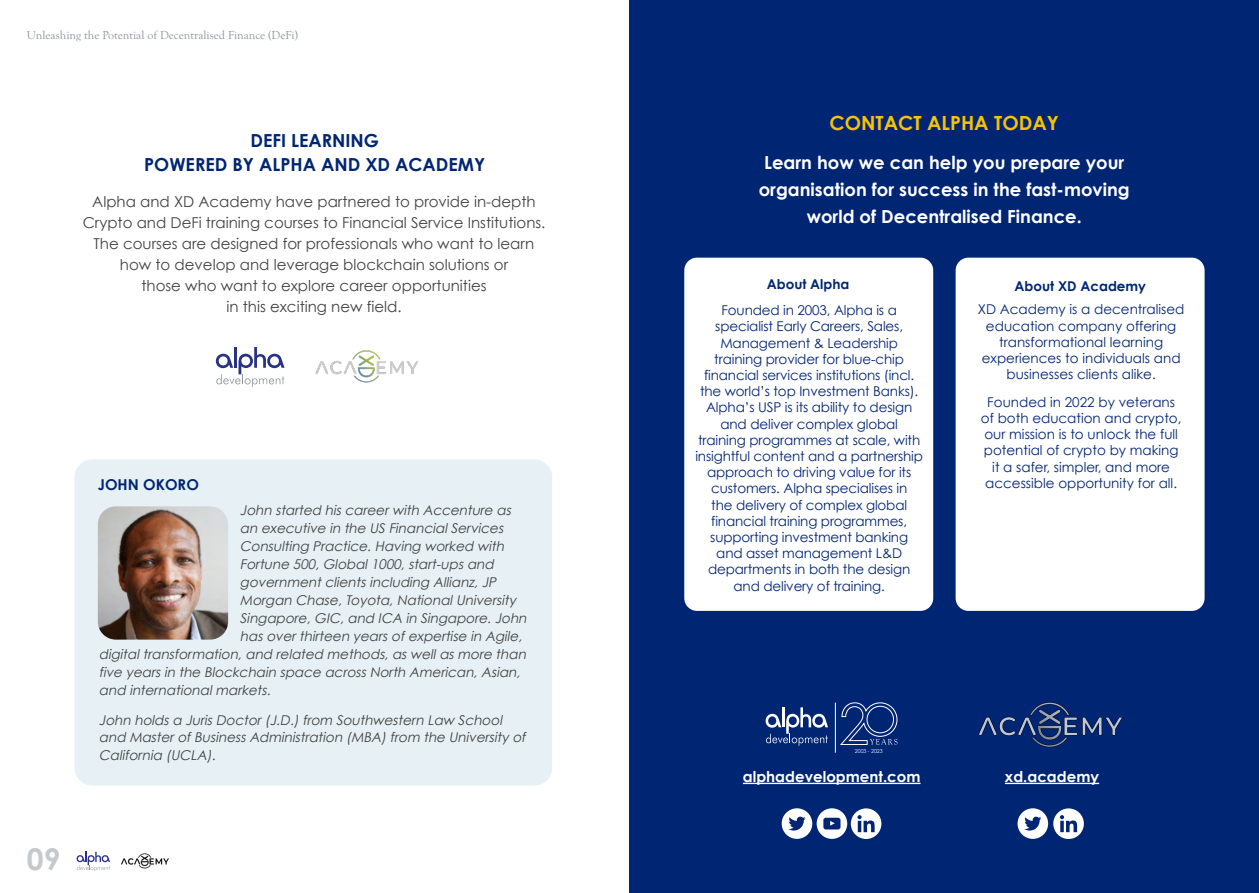
<style>
.page{position:relative;width:1259px;height:893px;background:#fff}
.page>*{position:absolute;margin:0;border:0;box-sizing:border-box;transform-origin:0 0}
.t1{font:700 30px "Century Gothic";color:#c5c9cd}
.t2{font:700 19.5px "Century Gothic";color:#f7c308}
.t3{font:700 18px/27px "Century Gothic";color:#fff;text-align:center}
.t4{font:700 18px/24px "Century Gothic";color:#002573;text-align:center}
.t5{font:15px/21px "Century Gothic";color:#424242;text-align:center}
.t6{font:700 15px "Century Gothic";color:#fff}
.t7{font:700 15px "Century Gothic";color:#002573}
.t8{font:13.5px/16.2px "Century Gothic";letter-spacing:-.01em;color:#002573;text-align:center}
.t9{font:italic 13.5px/18px "Century Gothic";color:#424242}
.t10{font:700 13.5px "Century Gothic";color:#002573}
.t11{font:12px "Goudy Old Sty";color:#8b949b}
.t12{font:5.55px "Century Gothic";color:#fff;scale:.95 1}
</style>
<div class="page">
<div style="left:74px;top:459px;width:478px;height:327px;background:#e7f1f5;border-radius:18px"></div>
<img style="left:121px;top:853px;width:48px;height:16px">
<svg style="left:77px;top:852px;width:33px;height:19px"></svg>
<img style="left:315px;top:350px;width:104px;height:32px">
<svg style="left:216px;top:347px;width:68px;height:40px"></svg>
<div style="left:629px;top:0;width:630px;height:893px;background:#002573"></div>
<div style="left:684px;top:258px;width:249px;height:353px;background:#fff;border-radius:13px"></div>
<div style="left:955px;top:258px;width:249px;height:353px;background:#fff;border-radius:13px"></div>
<hr style="left:743px;top:783px;width:177px;height:1px;background:#fff">
<div style="left:816px;top:808px;width:31px;height:31px;background:#fff;border-radius:50%"></div>
<svg style="left:823px;top:818px;width:17px;height:11px"></svg>
<div style="left:781px;top:808px;width:31px;height:31px;background:#fff;border-radius:50%"></div>
<svg style="left:788px;top:817px;width:17px;height:13px"></svg>
<div style="left:851px;top:808px;width:30px;height:31px;background:#fff;border-radius:50%"></div>
<svg style="left:857px;top:815px;width:17px;height:17px"></svg>
<img style="left:98px;top:506px;width:130px;height:134px">
<hr style="left:1005px;top:783px;width:94px;height:1px;background:#fff">
<div style="left:1017px;top:808px;width:31px;height:31px;background:#fff;border-radius:50%"></div>
<svg style="left:1024px;top:817px;width:17px;height:13px"></svg>
<img style="left:978px;top:702px;width:145px;height:46px">
<div style="left:1053px;top:808px;width:31px;height:31px;background:#fff;border-radius:50%"></div>
<svg style="left:1060px;top:815px;width:17px;height:17px"></svg>
<svg style="left:765px;top:707px;width:63px;height:39px"></svg>
<hr style="left:835px;top:703px;width:1px;height:50px;background:#fff">
<svg style="left:840px;top:702px;width:57px;height:43px"></svg>
<p class="t11" style="left:27px;top:29px;width:273px">Unleashing the Potential of Decentralised Finance (DeFi)</p>
<h3 class="t4" style="left:144px;top:128px;width:342px">DEFI LEARNING<br>POWERED BY ALPHA AND XD ACADEMY</h3>
<p class="t5" style="left:83px;top:191px;width:464px">Alpha and XD Academy have partnered to provide in-depth Crypto and DeFi training courses to Financial Service Institutions.<br>The courses are designed for professionals who want to learn how to develop and leverage blockchain solutions or<br>those who want to explore career opportunities<br>in this exciting new field.</p>
<p class="t7" style="left:98px;top:475px;width:103px">JOHN OKORO</p>
<h1 class="t1" style="left:27px;top:841px;width:35px">09</h1>
<p class="t9" style="left:240px;top:501px;width:275px">John started his career with Accenture as</p>
<p class="t9" style="left:240px;top:519px;width:268px">an executive in the US Financial Services</p>
<p class="t9" style="left:240px;top:537px;width:268px">Consulting Practice. Having worked with</p>
<p class="t9" style="left:240px;top:555px;width:258px">Fortune 500, Global 1000, start-ups and</p>
<p class="t9" style="left:240px;top:573px;width:261px">government clients including Allianz, JP</p>
<p class="t9" style="left:240px;top:591px;width:280px">Morgan Chase, Toyota, National University</p>
<p class="t9" style="left:240px;top:609px;width:291px">Singapore, GIC, and ICA in Singapore. John</p>
<p class="t9" style="left:240px;top:627px;width:286px">has over thirteen years of expertise in Agile,</p>
<p class="t9" style="left:99px;top:645px;width:431px">digital transformation, and related methods, as well as more than</p>
<p class="t9" style="left:99px;top:663px;width:426px">five years in the Blockchain space across North American, Asian,</p>
<p class="t9" style="left:99px;top:681px;width:176px">and international markets.</p>
<p class="t9" style="left:99px;top:710px;width:431px">John holds a Juris Doctor (J.D.) from Southwestern Law School and Master of Business Administration (MBA) from the University of<br>California (UCLA).</p>
<h2 class="t2" style="left:829px;top:111px;width:231px">CONTACT ALPHA TODAY</h2>
<h3 class="t3" style="left:759px;top:148px;width:372px">Learn how we can help you prepare your organisation for success in the fast-moving world of Decentralised Finance.</h3>
<p class="t10" style="left:767px;top:276px;width:84px">About Alpha</p>
<p class="t10" style="left:1014px;top:278px;width:133px">About XD Academy</p>
<p class="t8" style="left:695px;top:302px;width:229px">Founded in 2003, Alpha is a specialist Early Careers, Sales,<br>Management &amp; Leadership training provider for blue-chip financial services institutions (incl. the world’s top Investment Banks).<br>Alpha’s USP is its ability to design and deliver complex global training programmes at scale, with insightful content and a partnership approach to driving value for its customers. Alpha specialises in<br>the delivery of complex global financial training programmes, supporting investment banking and asset management L&amp;D departments in both the design and delivery of training.</p>
<p class="t8" style="left:978px;top:301px;width:208px">XD Academy is a decentralised education company offering transformational learning experiences to individuals and businesses clients alike.</p>
<p class="t8" style="left:981px;top:394px;width:202px">Founded in 2022 by veterans of both education and crypto, our mission is to unlock the full potential of crypto by making it a safer, simpler, and more accessible opportunity for all.</p>
<p class="t12" style="left:855px;top:748px;width:31px">2003 - 2023</p>
<p class="t6" style="left:743px;top:767px;width:179px">alphadevelopment.com</p>
<p class="t6" style="left:1005px;top:767px;width:96px">xd.academy</p>
</div>
